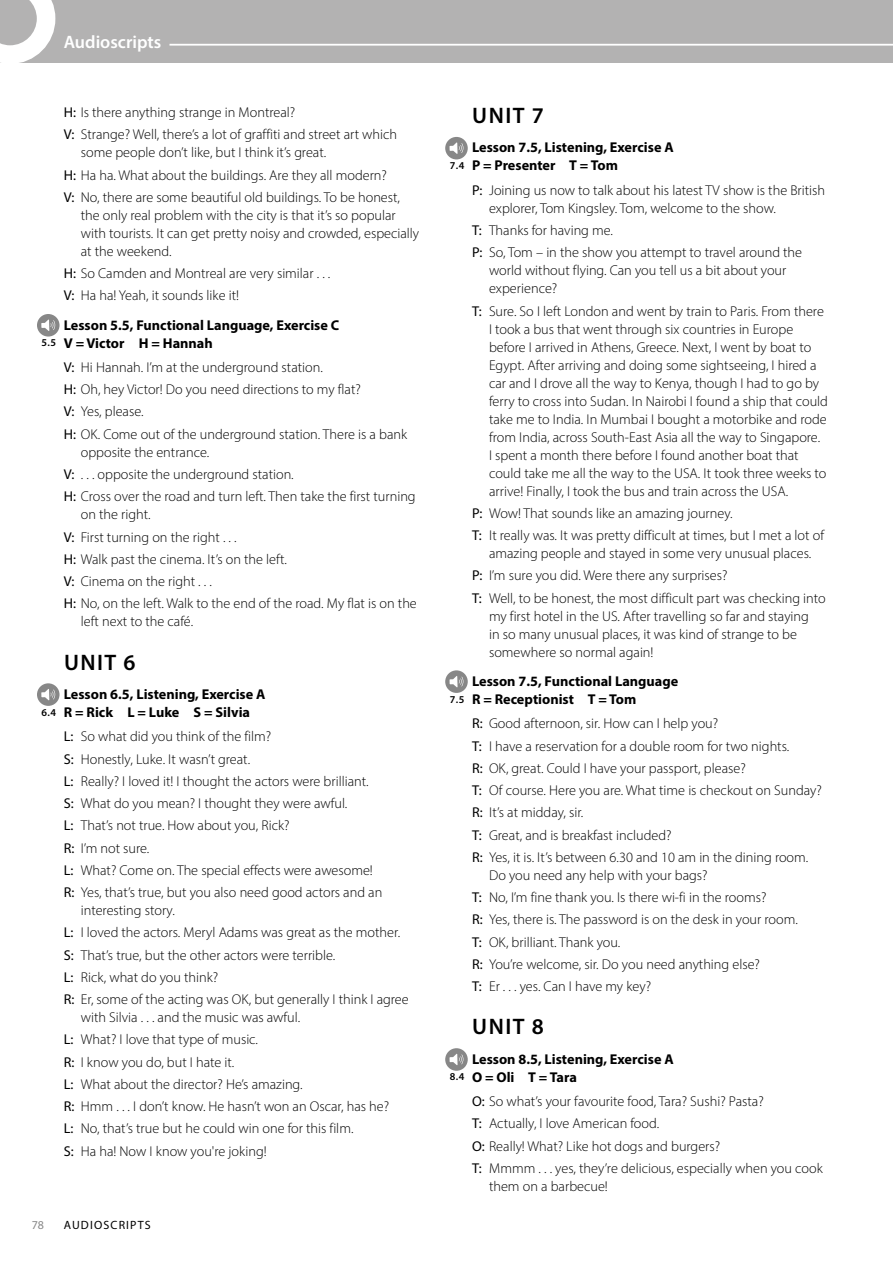
<style>
.page{position:relative;width:893px;height:1263px;background:#fff}
.page>*{position:absolute;margin:0;border:0;box-sizing:border-box;transform-origin:0 0}
.t1{font:600 22.5px "Myriad Pro";letter-spacing:.065em;color:#000}
.t2{font:600 18px "Myriad Pro";color:#fff}
.t3{font:300 14.25px/22.2px "Myriad Pro";color:#000}
.t4{font:700 14.25px/18px "Myriad Pro";color:#000}
.t5{font:12px "Myriad Pro";letter-spacing:.095em;color:#000}
.t6{font:12px "Myriad Pro";color:#878787}
.t7{font:600 10.5px "Myriad Pro";color:#000}
.s1{font-weight:400}
</style>
<div class="page">
<div style="left:37px;top:314px;width:23px;height:23px;background:#878787;border-radius:50%"></div>
<svg style="left:41px;top:319px;width:14px;height:12px"></svg>
<div style="left:37px;top:683px;width:23px;height:23px;background:#878787;border-radius:50%"></div>
<svg style="left:41px;top:689px;width:14px;height:11px"></svg>
<div style="left:445px;top:137px;width:23px;height:22px;background:#878787;border-radius:50%"></div>
<svg style="left:449px;top:142px;width:14px;height:12px"></svg>
<div style="left:445px;top:670px;width:23px;height:23px;background:#878787;border-radius:50%"></div>
<svg style="left:449px;top:676px;width:14px;height:11px"></svg>
<div style="left:445px;top:1048px;width:23px;height:23px;background:#878787;border-radius:50%"></div>
<svg style="left:449px;top:1054px;width:14px;height:11px"></svg>
<div style="left:0;top:0;width:893px;height:63px;background:#b3b2b2"></div>
<hr style="left:169px;top:44px;width:724px;height:2px;background:#fff">
<svg style="left:0;top:0;width:55px;height:63px"></svg>
<p class="t2" style="left:64px;top:30px;width:99px">Audioscripts</p>
<p class="t3" style="left:64px;top:101px;width:335px"><span class="s1">H:</span> Is there anything strange in Montreal?<br><span class="s1">V:</span> Strange? Well, there’s a lot of graffiti and street art which</p>
<p class="t3" style="left:64px;top:141px;width:338px;text-indent:17px">some people don’t like, but I think it’s great.<br><span class="s1">H:</span> Ha ha. What about the buildings. Are they all modern?<br><span class="s1">V:</span> No, there are some beautiful old buildings. To be honest,</p>
<p class="t3" style="left:81px;top:206px;width:340px;line-height:18px">the only real problem with the city is that it’s so popular with tourists. It can get pretty noisy and crowded, especially at the weekend.</p>
<p class="t3" style="left:64px;top:262px;width:268px"><span class="s1">H:</span> So Camden and Montreal are very similar . . .<br><span class="s1">V:</span> Ha ha! Yeah, it sounds like it!</p>
<p class="t4" style="left:64px;top:315px;width:277px">Lesson 5.5, Functional Language, Exercise C<br>V = Victor H = Hannah</p>
<p class="t3" style="left:64px;top:356px;width:345px"><span class="s1">V:</span> Hi Hannah. I’m at the underground station.<br><span class="s1">H:</span> Oh, hey Victor! Do you need directions to my flat?<br><span class="s1">V:</span> Yes, please.<br><span class="s1">H:</span> OK. Come out of the underground station. There is a bank</p>
<p class="t3" style="left:64px;top:441px;width:353px;text-indent:17px">opposite the entrance.<br><span class="s1">V:</span> . . . opposite the underground station.<br><span class="s1">H:</span> Cross over the road and turn left. Then take the first turning</p>
<p class="t3" style="left:64px;top:503px;width:355px;text-indent:17px">on the right.<br><span class="s1">V:</span> First turning on the right . . .<br><span class="s1">H:</span> Walk past the cinema. It’s on the left.<br><span class="s1">V:</span> Cinema on the right . . .<br><span class="s1">H:</span> No, on the left. Walk to the end of the road. My flat is on the</p>
<p class="t3" style="left:81px;top:610px;width:114px">left next to the café.</p>
<h1 class="t1" style="left:64px;top:648px;width:73px">UNIT 6</h1>
<p class="t4" style="left:64px;top:685px;width:203px">Lesson 6.5, Listening, Exercise A<br>R = Rick L = Luke S = Silvia</p>
<p class="t3" style="left:64px;top:725px;width:320px"><span class="s1">L:</span> So what did you think of the film?<br><span class="s1">S:</span> Honestly, Luke. It wasn’t great.<br><span class="s1">L:</span> Really? I loved it! I thought the actors were brilliant.<br><span class="s1">S:</span> What do you mean? I thought they were awful.<br><span class="s1">L:</span> That’s not true. How about you, Rick?<br><span class="s1">R:</span> I’m not sure.<br><span class="s1">L:</span> What? Come on. The special effects were awesome!<br><span class="s1">R:</span> Yes, that’s true, but you also need good actors and an</p>
<p class="t3" style="left:64px;top:899px;width:346px;text-indent:17px">interesting story.<br><span class="s1">L:</span> I loved the actors. Meryl Adams was great as the mother.<br><span class="s1">S:</span> That’s true, but the other actors were terrible.<br><span class="s1">L:</span> Rick, what do you think?<br><span class="s1">R:</span> Er, some of the acting was OK, but generally I think I agree</p>
<p class="t3" style="left:64px;top:1006px;width:327px;text-indent:17px">with Silvia . . . and the music was awful.<br><span class="s1">L:</span> What? I love that type of music.<br><span class="s1">R:</span> I know you do, but I hate it.<br><span class="s1">L:</span> What about the director? He’s amazing.<br><span class="s1">R:</span> Hmm . . . I don’t know. He hasn’t won an Oscar, has he?<br><span class="s1">L:</span> No, that’s true but he could win one for this film.<br><span class="s1">S:</span> Ha ha! Now I know you're joking!</p>
<p class="t7" style="left:41px;top:336px;width:16px">5.5</p>
<p class="t7" style="left:41px;top:705px;width:16px">6.4</p>
<p class="t6" style="left:32px;top:1217px;width:13px">78</p>
<p class="t5" style="left:64px;top:1217px;width:88px">AUDIOSCRIPTS</p>
<h1 class="t1" style="left:472px;top:101px;width:73px">UNIT 7</h1>
<p class="t4" style="left:472px;top:138px;width:203px">Lesson 7.5, Listening, Exercise A<br>P = Presenter T = Tom</p>
<p class="t3" style="left:489px;top:181px;width:338px;line-height:18px;text-indent:-17px"><span class="s1">P:</span> Joining us now to talk about his latest TV show is the British explorer, Tom Kingsley. Tom, welcome to the show.</p>
<p class="t3" style="left:472px;top:219px;width:332px"><span class="s1">T:</span> Thanks for having me.<br><span class="s1">P:</span> So, Tom – in the show you attempt to travel around the</p>
<p class="t3" style="left:489px;top:261px;width:299px;line-height:18px">world without flying. Can you tell us a bit about your experience?</p>
<p class="t3" style="left:489px;top:302px;width:341px;line-height:18px;text-indent:-17px"><span class="s1">T:</span> Sure. So I left London and went by train to Paris. From there I took a bus that went through six countries in Europe before I arrived in Athens, Greece. Next, I went by boat to Egypt. After arriving and doing some sightseeing, I hired a car and I drove all the way to Kenya, though I had to go by ferry to cross into Sudan. In Nairobi I found a ship that could take me to India. In Mumbai I bought a motorbike and rode from India, across South-East Asia all the way to Singapore.<br>I spent a month there before I found another boat that could take me all the way to the USA. It took three weeks to arrive! Finally, I took the bus and train across the USA.</p>
<p class="t3" style="left:472px;top:502px;width:354px"><span class="s1">P:</span> Wow! That sounds like an amazing journey.<br><span class="s1">T:</span> It really was. It was pretty difficult at times, but I met a lot of</p>
<p class="t3" style="left:472px;top:542px;width:355px;text-indent:17px">amazing people and stayed in some very unusual places.<br><span class="s1">P:</span> I’m sure you did. Were there any surprises?<br><span class="s1">T:</span> Well, to be honest, the most difficult part was checking into</p>
<p class="t3" style="left:489px;top:607px;width:321px;line-height:18px">my first hotel in the US. After travelling so far and staying in so many unusual places, it was kind of strange to be somewhere so normal again!</p>
<p class="t4" style="left:472px;top:672px;width:208px">Lesson 7.5, Functional Language<br>R = Receptionist T = Tom</p>
<p class="t3" style="left:472px;top:712px;width:351px"><span class="s1">R:</span> Good afternoon, sir. How can I help you?<br><span class="s1">T:</span> I have a reservation for a double room for two nights.<br><span class="s1">R:</span> OK, great. Could I have your passport, please?<br><span class="s1">T:</span> Of course. Here you are. What time is checkout on Sunday?<br><span class="s1">R:</span> It’s at midday, sir.<br><span class="s1">T:</span> Great, and is breakfast included?<br><span class="s1">R:</span> Yes, it is. It’s between 6.30 and 10 am in the dining room.</p>
<p class="t3" style="left:472px;top:864px;width:327px;text-indent:17px">Do you need any help with your bags?<br><span class="s1">T:</span> No, I’m fine thank you. Is there wi-fi in the rooms?<br><span class="s1">R:</span> Yes, there is. The password is on the desk in your room.<br><span class="s1">T:</span> OK, brilliant. Thank you.<br><span class="s1">R:</span> You’re welcome, sir. Do you need anything else?<br><span class="s1">T:</span> Er . . . yes. Can I have my key?</p>
<h1 class="t1" style="left:472px;top:1012px;width:73px">UNIT 8</h1>
<p class="t4" style="left:472px;top:1049px;width:203px">Lesson 8.5, Listening, Exercise A<br>O = Oli T = Tara</p>
<p class="t3" style="left:472px;top:1090px;width:352px"><span class="s1">O:</span> So what’s your favourite food, Tara? Sushi? Pasta?<br><span class="s1">T:</span> Actually, I love American food.<br><span class="s1">O:</span> Really! What? Like hot dogs and burgers?<br><span class="s1">T:</span> Mmmm . . . yes, they’re delicious, especially when you cook</p>
<p class="t3" style="left:489px;top:1175px;width:120px">them on a barbecue!</p>
<p class="t7" style="left:450px;top:159px;width:16px">7.4</p>
<p class="t7" style="left:450px;top:692px;width:16px">7.5</p>
<p class="t7" style="left:450px;top:1070px;width:16px">8.4</p>
</div>
